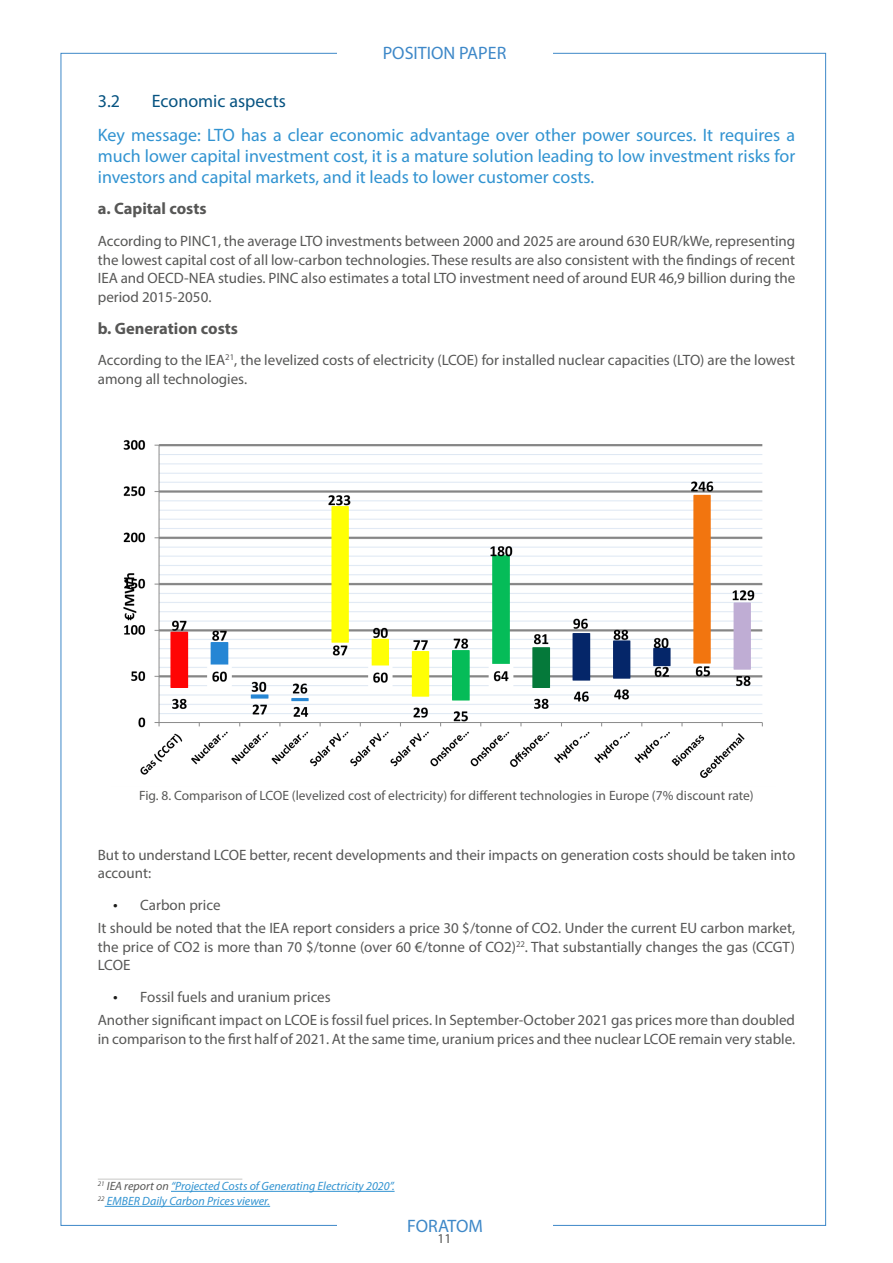
<style>
.page{position:relative;width:893px;height:1263px;background:#fff}
.page>*{position:absolute;margin:0;border:0;box-sizing:border-box;transform-origin:0 0}
.PP_text{font:18px/21px "Myriad Pro";color:#3193d1;text-align:justify}
.t1{font:18px "Myriad Pro";color:#3e88c8}
.PP_text-2{font:18px "Myriad Pro";color:#065381}
.Sub_Title_bold{font:700 16.5px "Myriad Pro";color:#575756}
.PP_text-3{font:15px/18.8px "Myriad Pro";color:#575756}
.t2{font:13.5px "Myriad Pro";color:#575756}
.Footnotes2{font:italic 12px/15px "Myriad Pro";color:#3193d1}
.s1{font-size:16.5px;color:#1d1d1b}
.s2{color:#575756}
</style>
<div class="page">
<hr style="left:98px;top:1179px;width:144px;height:1px;background:#c7c7c6">
<hr style="left:171px;top:1191px;width:224px;height:1px;background:#3193d1">
<hr style="left:105px;top:1206px;width:165px;height:1px;background:#3193d1">
<img style="left:123px;top:440px;width:640px;height:338px">
<p class="t1" style="left:383px;top:42px;width:125px">POSITION PAPER</p>
<p class="PP_text-2" style="left:98px;top:90px;width:24px">3.2</p>
<p class="PP_text-2" style="left:152px;top:90px;width:136px">Economic aspects</p>
<p class="PP_text" style="left:98px;top:124px;width:699px">Key message: LTO has a clear economic advantage over other power sources. It requires a much lower capital investment cost, it is a mature solution leading to low investment risks for investors and capital markets, and it leads to lower customer costs.</p>
<p class="Sub_Title_bold" style="left:98px;top:198px;width:110px">a. Capital costs</p>
<p class="PP_text-3" style="left:98px;top:231px;width:699px;text-align:justify">According to PINC1, the average LTO investments between 2000 and 2025 are around 630 EUR/kWe, representing the lowest capital cost of all low-carbon technologies. These results are also consistent with the findings of recent IEA and OECD-NEA studies. PINC also estimates a total LTO investment need of around EUR 46,9 billion during the period 2015-2050.</p>
<p class="Sub_Title_bold" style="left:98px;top:317px;width:142px">b. Generation costs</p>
<p class="PP_text-3" style="left:98px;top:350px;width:699px">According to the IEA<sup>21</sup>, the levelized costs of electricity (LCOE) for installed nuclear capacities (LTO) are the lowest among all technologies.</p>
<p class="t2" style="left:139px;top:787px;width:616px">Fig. 8. Comparison of LCOE (levelized cost of electricity) for different technologies in Europe (7% discount rate)</p>
<p class="PP_text-3" style="left:98px;top:845px;width:699px">But to understand LCOE better, recent developments and their impacts on generation costs should be taken into account:</p>
<p class="PP_text-3" style="left:113px;top:895px;width:109px"><span class="s1">•</span> Carbon price</p>
<p class="PP_text-3" style="left:98px;top:918px;width:699px;text-align:justify">It should be noted that the IEA report considers a price 30 $/tonne of CO2. Under the current EU carbon market, the price of CO2 is more than 70 $/tonne (over 60 €/tonne of CO2)<sup>22</sup>. That substantially changes the gas (CCGT)<br>LCOE</p>
<p class="PP_text-3" style="left:113px;top:987px;width:219px"><span class="s1">•</span> Fossil fuels and uranium prices</p>
<p class="PP_text-3" style="left:98px;top:1010px;width:699px">Another significant impact on LCOE is fossil fuel prices. In September-October 2021 gas prices more than doubled in comparison to the first half of 2021. At the same time, uranium prices and thee nuclear LCOE remain very stable.</p>
<p class="Footnotes2" style="left:98px;top:1178px;width:298px"><sup>21</sup> <span class="s2">IEA report on</span> “Projected Costs of Generating Electricity 2020”.<br><sup>22</sup> EMBER Daily Carbon Prices viewer.</p>
<p class="t1" style="left:407px;top:1215px;width:77px">FORATOM</p>
<p class="t2" style="left:437px;top:1230px;width:15px">11</p>
</div>
